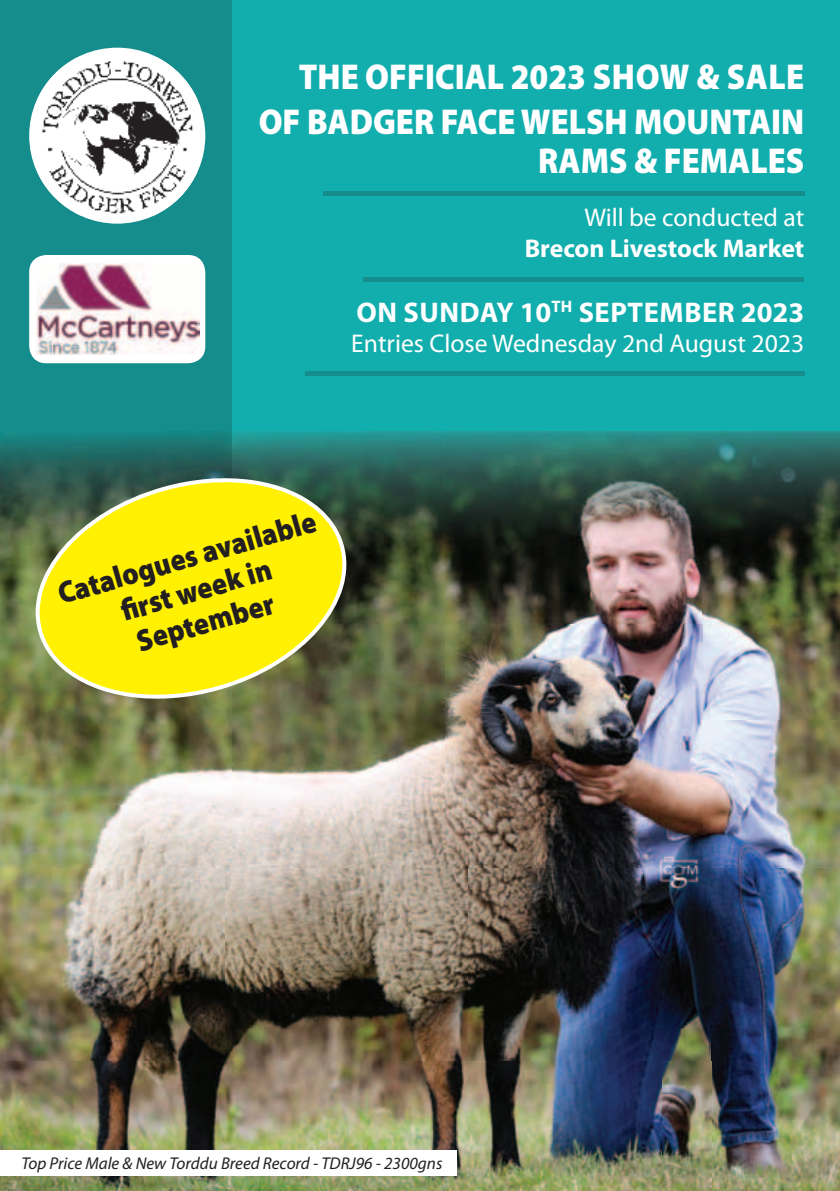
<style>
.page{position:relative;width:840px;height:1191px;background:#fff}
.page>*{position:absolute;margin:0;border:0;box-sizing:border-box;transform-origin:0 0}
.t1{font:900 36px/45.4px "Myriad Pro";color:#fff;text-align:right;scale:.91 1}
.t2{font:900 30.8px/33.6px "Myriad Pro";color:#231f20;text-align:center;scale:.91 1}
.t3{font:700 28.6px "Myriad Pro";letter-spacing:.02em;color:#fff}
.t4{font:25.6px "Myriad Pro";color:#fff}
.t5{font:700 25.6px "Myriad Pro";color:#fff}
.t6{font:italic 17.2px "Myriad Pro";color:#231f20}
</style>
<div class="page">
<div style="left:0;top:0;width:839px;height:866px;background:#12aead"></div>
<div style="left:0;top:0;width:232px;height:852px;background:#158d8c"></div>
<img style="left:0;top:865px;width:839px;height:326px">
<img style="left:232px;top:432px;width:470px;height:385px">
<img style="left:702px;top:432px;width:137px;height:433px">
<img style="left:0;top:817px;width:702px;height:48px">
<img style="left:0;top:432px;width:232px;height:420px">
<div style="left:29px;top:48px;width:176px;height:176px;background:#fff;border-radius:50%"></div>
<img style="left:39px;top:58px;width:158px;height:157px">
<div style="left:0;top:1150px;width:456px;height:25px;background:#fff"></div>
<hr style="left:323px;top:191px;width:480px;height:4px;background:#158d8c">
<hr style="left:363px;top:278px;width:440px;height:4px;background:#158d8c">
<hr style="left:304px;top:372px;width:499px;height:4px;background:#158d8c">
<div style="left:29px;top:255px;width:176px;height:108px;background:#fff;border-radius:17px"></div>
<img style="left:36px;top:264px;width:163px;height:90px">
<svg style="left:25px;top:465px;width:332px;height:246px;background:#4e6346"></svg>
<svg style="left:34px;top:476px;width:313px;height:224px;background:#d3cd1d"></svg>
<p class="t1" style="left:258px;top:54px;width:600px">THE OFFICIAL 2023 SHOW &amp; SALE<br>OF BADGER FACE WELSH MOUNTAIN</p>
<p class="t1" style="left:537px;top:139px;width:294px">RAMS &amp; FEMALES</p>
<p class="t4" style="left:584px;top:201px;width:221px">Will be conducted at</p>
<p class="t5" style="left:524px;top:231px;width:281px">Brecon Livestock Market</p>
<p class="t3" style="left:356px;top:293px;width:449px">ON SUNDAY 10<sup>TH</sup> SEPTEMBER 2023</p>
<p class="t4" style="left:351px;top:328px;width:454px">Entries Close Wednesday 2nd August 2023</p>
<p class="t2" style="left:54px;top:578px;width:295px;rotate:-16deg">Catalogues available fi rst week in<br>September</p>
<p class="t6" style="left:21px;top:1153px;width:422px">Top Price Male &amp; New Torddu Breed Record - TDRJ96 - 2300gns</p>
</div>
